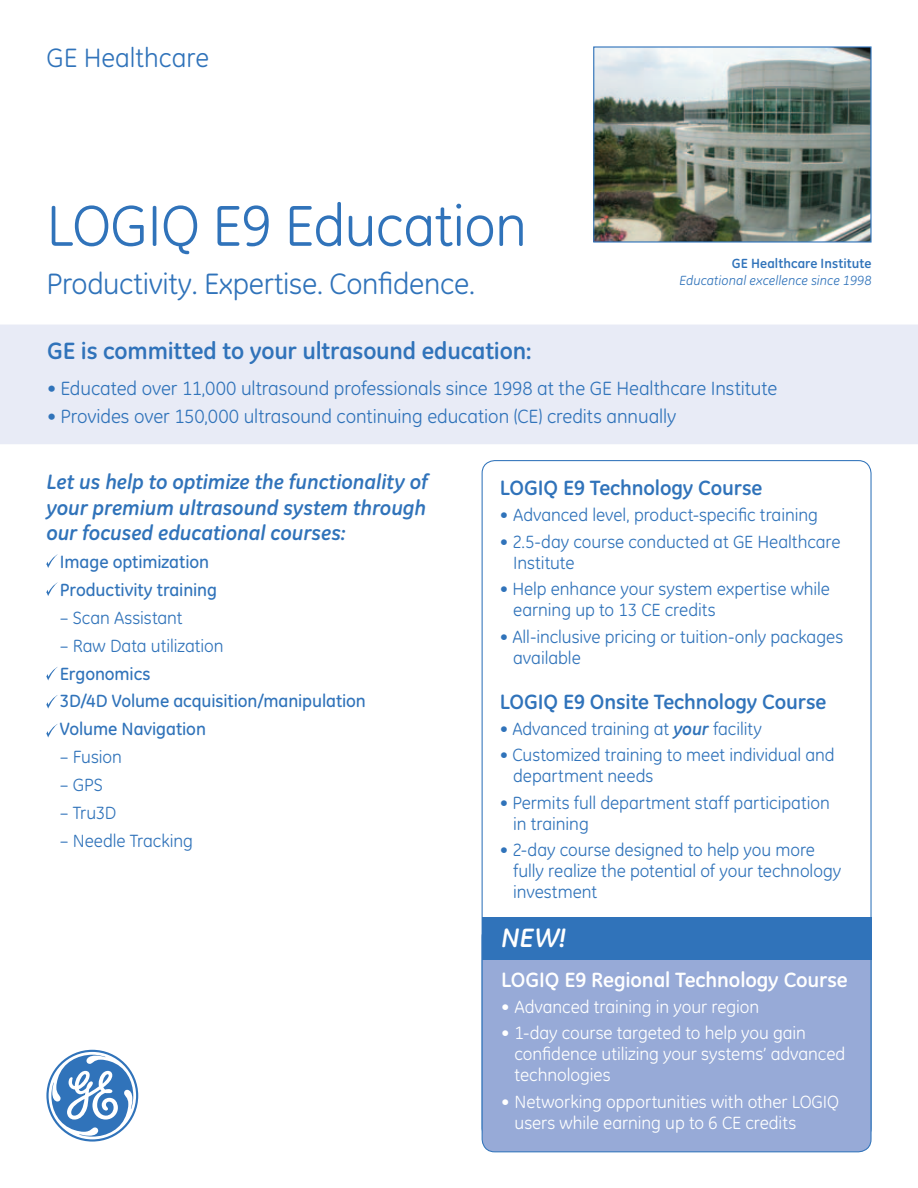
<style>
.page{position:relative;width:918px;height:1188px;background:#fff}
.page>*{position:absolute;margin:0;border:0;box-sizing:border-box;transform-origin:0 0}
.t1{font:58.5px "GE Inspira";letter-spacing:-.01em;color:#3073ba}
.t2{font:30px "GE Inspira";letter-spacing:-.01em;color:#3073ba}
.t3{font:27px "GE Inspira";color:#3073ba}
.t4{font:italic 700 27px "GE Inspira";color:#fff}
.t5{font:700 24px "GE Inspira";letter-spacing:-.01em;color:#3073ba}
.t6{font:italic 700 21px/25.5px "GE Inspira";letter-spacing:-.005em;color:#3073ba;text-align:justify}
.t7{font:700 21px "GE Inspira";letter-spacing:-.005em;color:#3073ba}
.t8{font:700 21px "GE Inspira";letter-spacing:-.005em;color:#fff}
.t9{font:19.5px "GE Inspira";letter-spacing:-.005em;color:#3073ba}
.t10{font:18px/21px "GE Inspira";letter-spacing:-.005em;color:#3073ba}
.t11{font:18px/21px "GE Inspira";letter-spacing:-.005em;color:#fff}
.t12{font:500 18px/27.9px "GE Inspira";letter-spacing:-.005em;color:#3073ba}
.t13{font:italic 13.5px "GE Inspira";letter-spacing:.005em;color:#3073ba}
.t14{font:700 13.5px "GE Inspira";letter-spacing:.005em;color:#3073ba}
.s1{font-weight:700;font-style:italic}
</style>
<div class="page">
<div style="left:482px;top:925px;width:389px;height:227px;background:#97aad7;border-radius:13px"></div>
<svg style="left:46px;top:1050px;width:92px;height:92px"></svg>
<img style="left:595px;top:48px;width:275px;height:193px">
<div style="left:593px;top:46px;width:279px;height:197px;border:1px solid #3073ba"></div>
<div style="left:0;top:325px;width:918px;height:119px;background:#e8ebf6"></div>
<svg style="left:46px;top:554px;width:12px;height:14px"></svg>
<svg style="left:46px;top:582px;width:12px;height:14px"></svg>
<svg style="left:46px;top:667px;width:12px;height:14px"></svg>
<svg style="left:46px;top:695px;width:12px;height:14px"></svg>
<svg style="left:46px;top:724px;width:12px;height:14px"></svg>
<div style="left:482px;top:917px;width:390px;height:42px;background:#3073ba"></div>
<h3 class="t3" style="left:46px;top:42px;width:164px">GE Healthcare</h3>
<h1 class="t1" style="left:46px;top:192px;width:482px">LOGIQ E9 Education</h1>
<h2 class="t2" style="left:46px;top:266px;width:430px">Productivity. Expertise. Confidence.</h2>
<p class="t14" style="left:732px;top:255px;width:141px">GE Healthcare Institute</p>
<p class="t13" style="left:679px;top:272px;width:194px">Educational excellence since 1998</p>
<h3 class="t5" style="left:47px;top:335px;width:486px">GE is committed to your ultrasound education:</h3>
<p class="t9" style="left:47px;top:377px;width:732px">• Educated over 11,000 ultrasound professionals since 1998 at the GE Healthcare Institute</p>
<p class="t9" style="left:47px;top:405px;width:631px">• Provides over 150,000 ultrasound continuing education (CE) credits annually</p>
<p class="t6" style="left:46px;top:469px;width:383px">Let us help to optimize the functionality of your premium ultrasound system through our focused educational courses:</p>
<p class="t12" style="left:60px;top:548px;width:159px">Image optimization<br>Productivity training</p>
<p class="t10" style="left:60px;top:607px;width:124px">– Scan Assistant</p>
<p class="t10" style="left:60px;top:635px;width:165px">– Raw Data utilization</p>
<p class="t12" style="left:60px;top:659px;width:308px">Ergonomics<br>3D/4D Volume acquisition/manipulation<br>Volume Navigation</p>
<p class="t10" style="left:60px;top:747px;width:63px">– Fusion</p>
<p class="t10" style="left:60px;top:774px;width:45px">– GPS</p>
<p class="t10" style="left:60px;top:802px;width:58px">– Tru3D</p>
<p class="t10" style="left:60px;top:830px;width:134px">– Needle Tracking</p>
<p class="t7" style="left:500px;top:474px;width:264px">LOGIQ E9 Technology Course</p>
<p class="t10" style="left:500px;top:505px;width:320px">• Advanced level, product-specific training</p>
<p class="t10" style="left:513px;top:531px;width:329px;text-indent:-14px">• 2.5-day course conducted at GE Healthcare<br>Institute</p>
<p class="t10" style="left:513px;top:579px;width:318px;text-indent:-14px">• Help enhance your system expertise while earning up to 13 CE credits</p>
<p class="t10" style="left:513px;top:626px;width:331px;text-indent:-14px">• All-inclusive pricing or tuition-only packages available</p>
<p class="t7" style="left:500px;top:688px;width:328px">LOGIQ E9 Onsite Technology Course</p>
<p class="t10" style="left:500px;top:718px;width:264px">• Advanced training at <span class="s1">your</span> facility</p>
<p class="t10" style="left:513px;top:745px;width:323px;text-indent:-14px">• Customized training to meet individual and department needs</p>
<p class="t10" style="left:513px;top:792px;width:318px;text-indent:-14px">• Permits full department staff participation in training</p>
<p class="t10" style="left:513px;top:840px;width:330px;text-indent:-14px">• 2-day course designed to help you more fully realize the potential of your technology investment</p>
<h3 class="t4" style="left:501px;top:920px;width:66px">NEW!</h3>
<p class="t8" style="left:501px;top:966px;width:348px">LOGIQ E9 Regional Technology Course</p>
<p class="t11" style="left:501px;top:996px;width:260px">• Advanced training in your region</p>
<p class="t11" style="left:515px;top:1023px;width:332px;text-indent:-14px">• 1-day course targeted to help you gain confidence utilizing your systems’ advanced technologies</p>
<p class="t11" style="left:515px;top:1091px;width:326px;text-indent:-14px">• Networking opportunities with other LOGIQ users while earning up to 6 CE credits</p>
</div>
